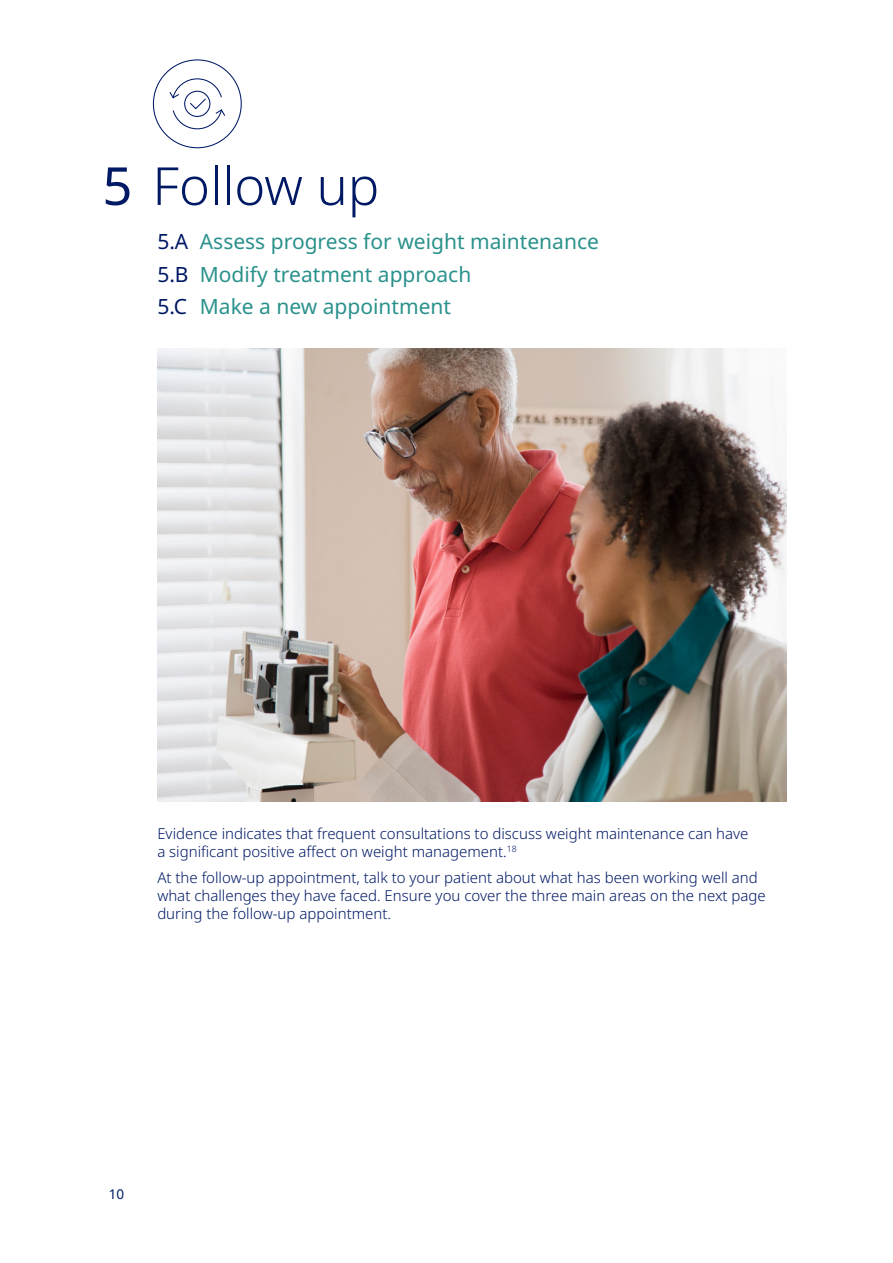
<style>
.page{position:relative;width:893px;height:1263px;background:#fff}
.page>*{position:absolute;margin:0;border:0;box-sizing:border-box;transform-origin:0 0}
.t1{font:300 52.5px "Apis";color:#001965}
.t2{font:21px/32.5px "Apis";color:#2a918b}
.t3{font:300 15px/18px "Apis";color:#001965}
.t4{font:13.5px "Apis";color:#001965}
.s1{font-weight:400}
.s2{color:#001965}
</style>
<div class="page">
<img style="left:157px;top:348px;width:630px;height:454px">
<svg style="left:169px;top:78px;width:57px;height:52px"></svg>
<h1 class="t1" style="left:102px;top:149px;width:278px"><span class="s1">5</span> Follow up</h1>
<h2 class="t2" style="left:157px;top:226px;width:443px"><span class="s2">5.A</span> Assess progress for weight maintenance<br><span class="s2">5.B</span> Modify treatment approach<br><span class="s2">5.C</span> Make a new appointment</h2>
<p class="t3" style="left:157px;top:825px;width:593px">Evidence indicates that frequent consultations to discuss weight maintenance can have a significant positive affect on weight management.<sup>18</sup></p>
<p class="t3" style="left:157px;top:869px;width:610px">At the follow-up appointment, talk to your patient about what has been working well and what challenges they have faced. Ensure you cover the three main areas on the next page during the follow-up appointment.</p>
<p class="t4" style="left:109px;top:1185px;width:17px">10</p>
</div>
